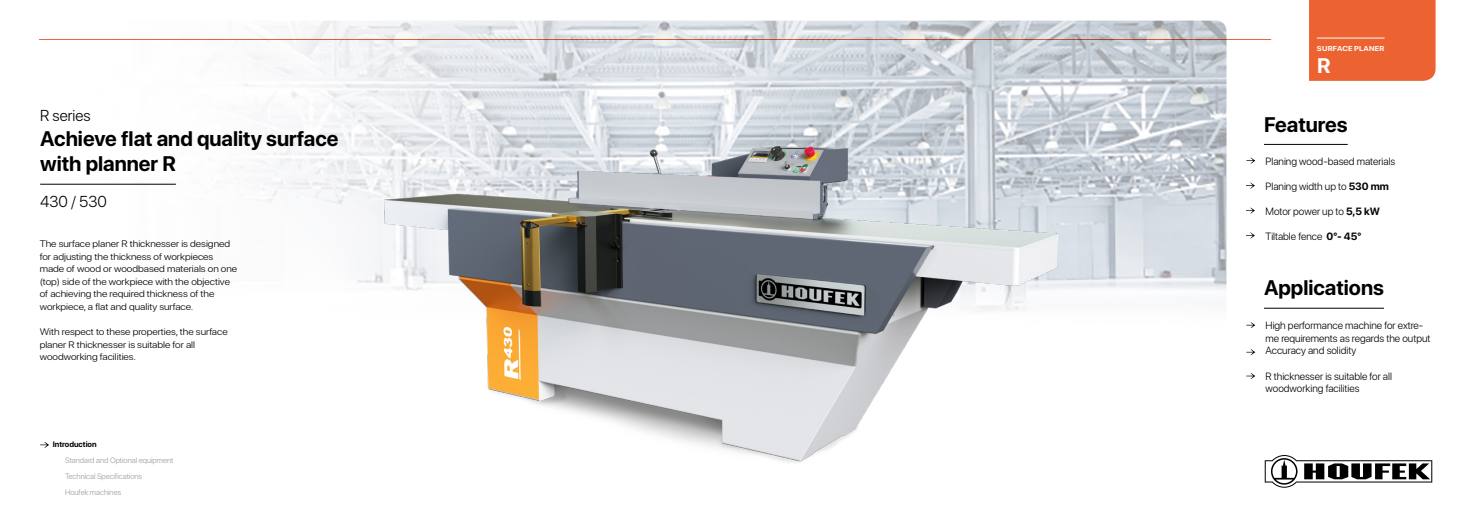
<style>
.page{position:relative;width:1474px;height:521px;background:#fff}
.page>*{position:absolute;margin:0;border:0;box-sizing:border-box;transform-origin:0 0}
.t1{font:700 21px/25.2px "SF Pro Display";color:#000}
.t2{font:700 21px "SF Pro Display";color:#fff}
.t3{font:300 15.75px "SF Pro Display";color:#000}
.t4{font:300 10.5px/12.6px "SF Pro Display";color:#000}
.t5{font:300 9.45px/12.6px "SF Pro Display";color:#000;scale:1.11 1}
.t6{font:300 7.88px/15.8px "SF Pro Display";color:#9d9d9c}
.t7{font:700 7.88px "SF Pro Display";color:#000}
.t8{font:700 7.09px "SF Pro Display";letter-spacing:.03em;color:#fff;scale:1.09 1}
.s1{font-weight:700}
</style>
<div class="page">
<img style="left:40px;top:21px;width:1186px;height:282px">
<svg style="left:1264px;top:455px;width:168px;height:33px"></svg>
<div style="left:1309px;top:0;width:126px;height:81px;background:#ec6331"></div>
<hr style="left:39px;top:39px;width:1232px;height:1px;background:#ec6331">
<img style="left:384px;top:147px;width:673px;height:316px">
<svg style="left:1246px;top:158px;width:9px;height:6px"></svg>
<hr style="left:1263px;top:144px;width:84px;height:1px;background:#000">
<hr style="left:1263px;top:308px;width:120px;height:1px;background:#000">
<svg style="left:1246px;top:322px;width:9px;height:6px"></svg>
<hr style="left:40px;top:184px;width:136px;height:1px;background:#000">
<svg style="left:40px;top:442px;width:9px;height:6px"></svg>
<hr style="left:1316px;top:38px;width:68px;height:1px;background:#fff">
<svg style="left:1246px;top:373px;width:9px;height:6px"></svg>
<svg style="left:1246px;top:183px;width:8px;height:6px"></svg>
<svg style="left:1246px;top:207px;width:8px;height:7px"></svg>
<svg style="left:1246px;top:232px;width:8px;height:7px"></svg>
<svg style="left:1246px;top:349px;width:9px;height:6px"></svg>
<h2 class="t3" style="left:40px;top:104px;width:52px">R series</h2>
<h1 class="t1" style="left:40px;top:126px;width:300px">Achieve flat and quality surface with planner R</h1>
<h2 class="t3" style="left:40px;top:190px;width:68px">430 / 530</h2>
<p class="t5" style="left:40px;top:237px;width:179px">The surface planer R thicknesser is designed for adjusting the thickness of workpieces made of wood or woodbased materials on one (top) side of the workpiece with the objective of achieving the required thickness of the workpiece, a flat and quality surface.</p>
<p class="t5" style="left:40px;top:326px;width:171px">With respect to these properties, the surface planer R thicknesser is suitable for all woodworking facilities.</p>
<p class="t7" style="left:53px;top:440px;width:45px">Introduction</p>
<p class="t6" style="left:65px;top:453px;width:110px">Standard and Optional equipment<br>Technical Specifications<br>Houfek machines</p>
<p class="t8" style="left:1316px;top:44px;width:64px">SURFACE PLANER</p>
<h1 class="t2" style="left:1316px;top:54px;width:15px">R</h1>
<h1 class="t1" style="left:1263px;top:112px;width:85px">Features</h1>
<p class="t4" style="left:1265px;top:155px;width:131px">Planing wood-based materials</p>
<p class="t4" style="left:1265px;top:180px;width:125px">Planing width up to <span class="s1">530 mm</span></p>
<p class="t4" style="left:1265px;top:205px;width:116px">Motor power up to <span class="s1">5,5 kW</span></p>
<p class="t4" style="left:1265px;top:230px;width:97px">Tiltable fence <span class="s1">0°- 45°</span></p>
<h1 class="t1" style="left:1263px;top:275px;width:121px">Applications</h1>
<p class="t4" style="left:1265px;top:319px;width:166px">High performance machine for extre&shy;me requirements as regards the output<br>Accuracy and solidity</p>
<p class="t4" style="left:1265px;top:370px;width:128px">R thicknesser is suitable for all woodworking facilities</p>
</div>
